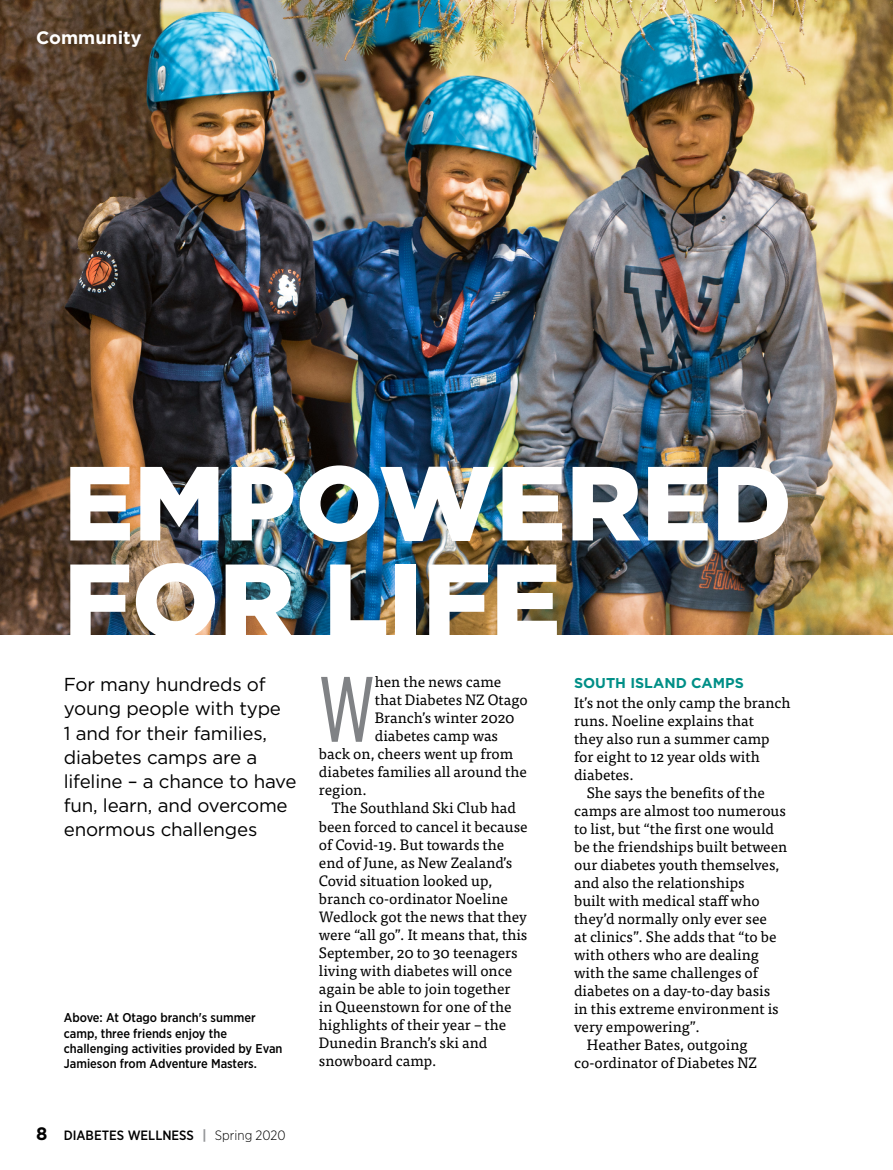
<style>
.page{position:relative;width:893px;height:1170px;background:#fff}
.page>*{position:absolute;margin:0;border:0;box-sizing:border-box;transform-origin:0 0}
.t1{font:900 105px/97.5px "Gotham";color:#fff}
.t2{font:92.1px "Gotham Condensed";color:#808285}
.t3{font:18.75px/24px "Gotham";letter-spacing:-.01em;color:#000}
.t4{font:700 18px "Gotham";color:#fff}
.t5{font:15px "Tisa Pro";color:#000}
.t6{font:700 14.25px "Gotham";color:#008f87}
.t7{font:500 13.5px "Gotham Narrow";color:#000}
.t8{font:500 12.75px/15.3px "Gotham Narrow";color:#000}
.s1{font-family:"Gotham";font-weight:700;font-size:18px}
.s2{font-family:"Gotham";font-weight:700;color:#939598}
.s3{font-weight:300}
</style>
<div class="page">
<img style="left:0;top:0;width:893px;height:635px">
<p class="t4" style="left:36px;top:26px;width:107px">Community</p>
<h1 class="t1" style="left:64px;top:453px;width:730px">EMPOWERED<br>FOR LIFE</h1>
<h2 class="t2" style="left:319px;top:656px;width:57px">W</h2>
<p class="t5" style="left:375px;top:671px;width:128px">hen the news came</p>
<p class="t3" style="left:64px;top:672px;width:234px">For many hundreds of young people with type<br>1 and for their families, diabetes camps are a lifeline – a chance to have fun, learn, and overcome enormous challenges</p>
<p class="t6" style="left:574px;top:673px;width:171px">SOUTH ISLAND CAMPS</p>
<p class="t5" style="left:574px;top:691px;width:218px">It’s not the only camp the branch</p>
<p class="t5" style="left:574px;top:709px;width:181px">runs. Noeline explains that</p>
<p class="t5" style="left:574px;top:727px;width:197px">they also run a summer camp</p>
<p class="t5" style="left:574px;top:745px;width:187px">for eight to 12 year olds with</p>
<p class="t5" style="left:574px;top:763px;width:61px">diabetes.</p>
<p class="t5" style="left:587px;top:781px;width:180px">She says the benefits of the</p>
<p class="t5" style="left:574px;top:799px;width:213px">camps are almost too numerous</p>
<p class="t5" style="left:574px;top:817px;width:202px">to list, but “the first one would</p>
<p class="t5" style="left:574px;top:835px;width:215px">be the friendships built between</p>
<p class="t5" style="left:574px;top:853px;width:207px">our diabetes youth themselves,</p>
<p class="t5" style="left:574px;top:871px;width:172px">and also the relationships</p>
<p class="t5" style="left:574px;top:889px;width:187px">built with medical staff who</p>
<p class="t5" style="left:574px;top:907px;width:194px">they’d normally only ever see</p>
<p class="t5" style="left:574px;top:925px;width:204px">at clinics”. She adds that “to be</p>
<p class="t5" style="left:574px;top:943px;width:186px">with others who are dealing</p>
<p class="t5" style="left:574px;top:961px;width:185px">with the same challenges of</p>
<p class="t5" style="left:574px;top:979px;width:198px">diabetes on a day-to-day basis</p>
<p class="t5" style="left:574px;top:997px;width:206px">in this extreme environment is</p>
<p class="t5" style="left:574px;top:1015px;width:127px">very empowering”.</p>
<p class="t5" style="left:587px;top:1033px;width:162px">Heather Bates, outgoing</p>
<p class="t5" style="left:574px;top:1051px;width:184px">co-ordinator of Diabetes NZ</p>
<p class="t5" style="left:375px;top:689px;width:155px">that Diabetes NZ Otago</p>
<p class="t5" style="left:375px;top:707px;width:141px">Branch’s winter 2020</p>
<p class="t5" style="left:375px;top:725px;width:125px">diabetes camp was</p>
<p class="t5" style="left:319px;top:743px;width:196px">back on, cheers went up from</p>
<p class="t5" style="left:319px;top:761px;width:209px">diabetes families all around the</p>
<p class="t5" style="left:319px;top:779px;width:49px">region.</p>
<p class="t5" style="left:332px;top:797px;width:186px">The Southland Ski Club had</p>
<p class="t5" style="left:319px;top:815px;width:210px">been forced to cancel it because</p>
<p class="t5" style="left:319px;top:833px;width:187px">of Covid-19. But towards the</p>
<p class="t5" style="left:319px;top:851px;width:195px">end of June, as New Zealand’s</p>
<p class="t5" style="left:319px;top:869px;width:175px">Covid situation looked up,</p>
<p class="t5" style="left:319px;top:887px;width:190px">branch co-ordinator Noeline</p>
<p class="t5" style="left:319px;top:905px;width:210px">Wedlock got the news that they</p>
<p class="t5" style="left:319px;top:923px;width:210px">were “all go”. It means that, this</p>
<p class="t5" style="left:319px;top:941px;width:200px">September, 20 to 30 teenagers</p>
<p class="t5" style="left:319px;top:959px;width:195px">living with diabetes will once</p>
<p class="t5" style="left:319px;top:977px;width:193px">again be able to join together</p>
<p class="t5" style="left:319px;top:995px;width:194px">in Queenstown for one of the</p>
<p class="t5" style="left:319px;top:1013px;width:189px">highlights of their year – the</p>
<p class="t5" style="left:319px;top:1031px;width:170px">Dunedin Branch’s ski and</p>
<p class="t5" style="left:319px;top:1049px;width:119px">snowboard camp.</p>
<p class="t8" style="left:64px;top:1009px;width:220px">Above: At Otago branch's summer camp, three friends enjoy the challenging activities provided by Evan Jamieson from Adventure Masters.</p>
<p class="t7" style="left:36px;top:1126px;width:251px"><span class="s1">8</span> DIABETES WELLNESS <span class="s2">|</span> <span class="s3">Spring 2020</span></p>
</div>
